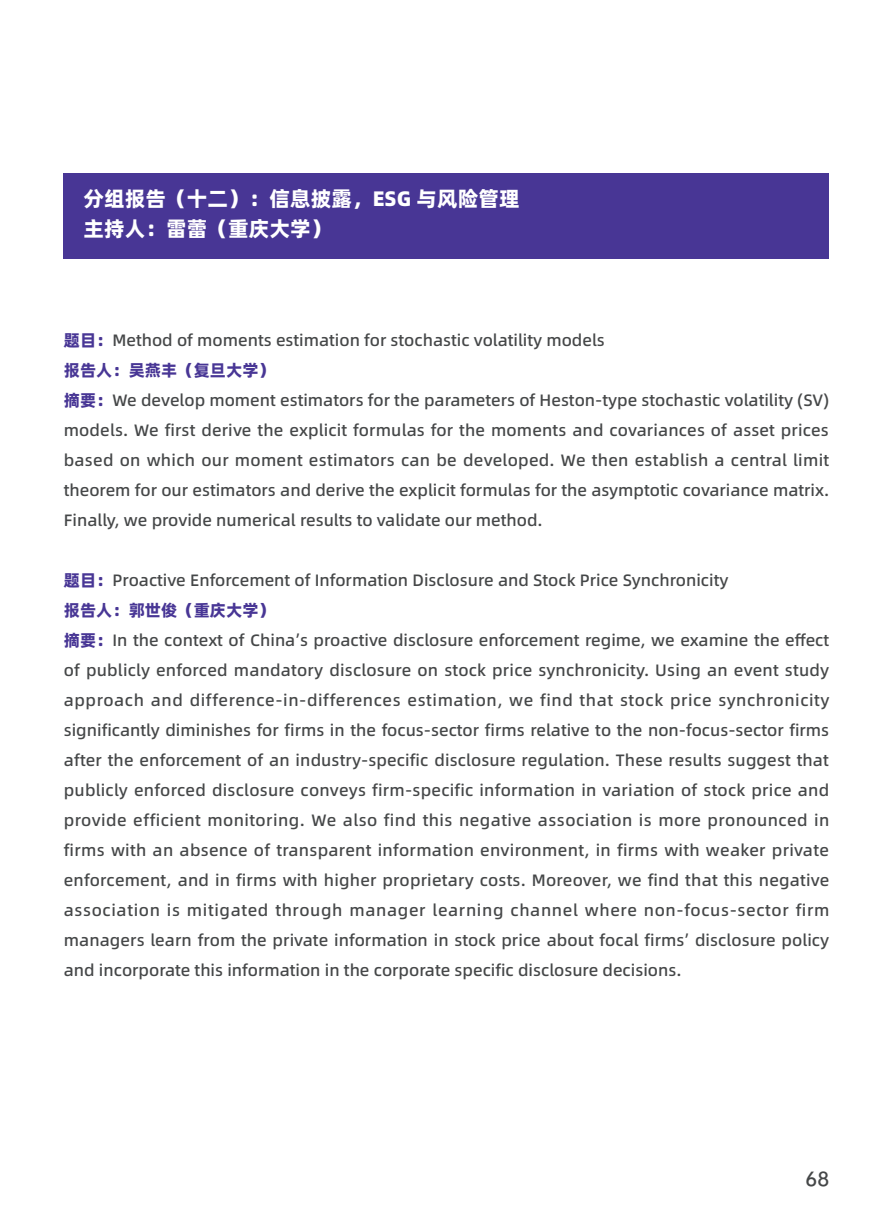
<style>
.page{position:relative;width:893px;height:1212px;background:#fff}
.page>*{position:absolute;margin:0;border:0;box-sizing:border-box;transform-origin:0 0}
.t1{font:21px/30px "Alibaba Pu Hui Ti 2 105 Heavy";color:#fff}
.t2{font:18px "OPPO Sans B";color:#454748}
.t3{font:16.5px/30px "Alibaba Pu Hui Ti 2 65 Medium";color:#454748;text-align:justify}
.t4{font:16.5px "Alibaba Pu Hui Ti 2 105 Heavy";color:#483695}
.s1{font-family:"Alibaba Pu Hui Ti 2 105 Heavy";color:#483695}
</style>
<div class="page">
<div style="left:64px;top:173px;width:765px;height:85px;background:#483695"></div>
<p class="t1" style="left:83px;top:183px;width:438px">分组报告（十二）：信息披露，ESG 与风险管理主持人：雷蕾（重庆大学）</p>
<p class="t3" style="left:64px;top:325px;width:543px"><span class="s1">题目：</span>Method of moments estimation for stochastic volatility models</p>
<p class="t4" style="left:64px;top:357px;width:213px">报告人：吴燕丰（复旦大学）</p>
<p class="t3" style="left:64px;top:385px;width:767px"><span class="s1">摘要：</span>We develop moment estimators for the parameters of Heston-type stochastic volatility (SV) models. We first derive the explicit formulas for the moments and covariances of asset prices based on which our moment estimators can be developed. We then establish a central limit theorem for our estimators and derive the explicit formulas for the asymptotic covariance matrix.<br>Finally, we provide numerical results to validate our method.</p>
<p class="t3" style="left:64px;top:565px;width:666px"><span class="s1">题目：</span>Proactive Enforcement of Information Disclosure and Stock Price Synchronicity</p>
<p class="t4" style="left:64px;top:597px;width:213px">报告人：郭世俊（重庆大学）</p>
<p class="t3" style="left:64px;top:625px;width:767px"><span class="s1">摘要：</span>In the context of China’s proactive disclosure enforcement regime, we examine the effect of publicly enforced mandatory disclosure on stock price synchronicity. Using an event study approach and difference-in-differences estimation, we find that stock price synchronicity significantly diminishes for firms in the focus-sector firms relative to the non-focus-sector firms after the enforcement of an industry-specific disclosure regulation. These results suggest that publicly enforced disclosure conveys firm-specific information in variation of stock price and provide efficient monitoring. We also find this negative association is more pronounced in firms with an absence of transparent information environment, in firms with weaker private enforcement, and in firms with higher proprietary costs. Moreover, we find that this negative association is mitigated through manager learning channel where non-focus-sector firm managers learn from the private information in stock price about focal firms’ disclosure policy and incorporate this information in the corporate specific disclosure decisions.</p>
<p class="t2" style="left:805px;top:1163px;width:25px">68</p>
</div>
